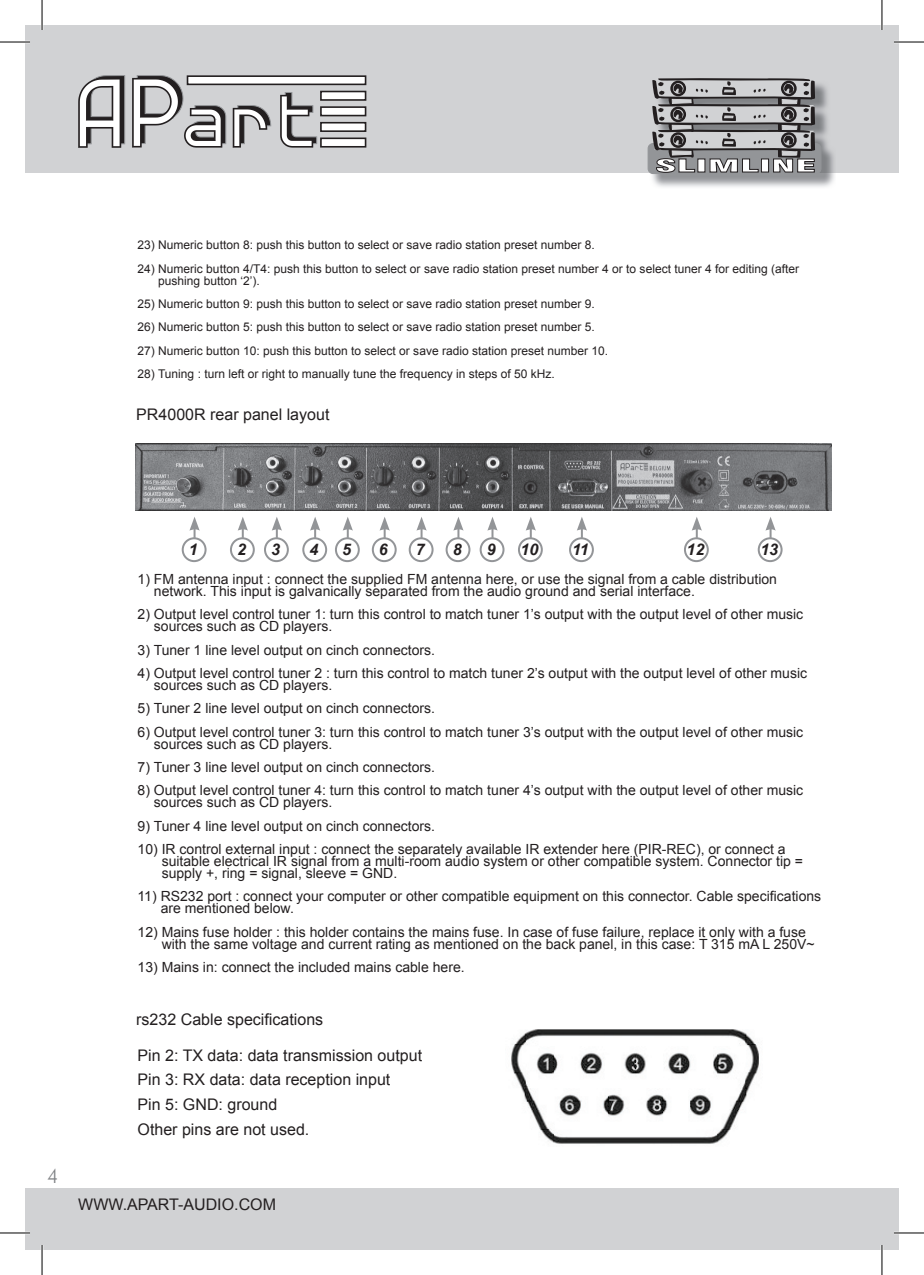
<style>
.page{position:relative;width:924px;height:1275px;background:#fff}
.page>*{position:absolute;margin:0;border:0;box-sizing:border-box;transform-origin:0 0}
.t1{font:300 20px "Futura BT";color:#808285}
.t2{font:900 condensed 17.4px "Swiss 721 BT";color:#fff;scale:2.35 1}
.t3{font:16px/24.8px "Arial";color:#231f20}
.t4{font:italic 700 16px "Arial";color:#231f20}
.t5{font:14px/12px "Arial";color:#231f20}
.t6{font:12px/12px "Arial";color:#231f20}
</style>
<div class="page">
<div style="left:25px;top:25px;width:856px;height:147px;background:#d1d2d4"></div>
<svg style="left:78px;top:75px;width:47px;height:73px"></svg>
<svg style="left:132px;top:75px;width:94px;height:73px"></svg>
<svg style="left:233px;top:105px;width:38px;height:43px"></svg>
<svg style="left:280px;top:92px;width:37px;height:56px"></svg>
<div style="left:187px;top:76px;width:178px;height:8px;background:#fff"></div>
<div style="left:187px;top:75px;width:179px;height:10px;border:2px solid #231f20"></div>
<div style="left:321px;top:91px;width:44px;height:9px;background:#fff"></div>
<div style="left:320px;top:91px;width:46px;height:10px;border:2px solid #231f20"></div>
<div style="left:321px;top:138px;width:44px;height:9px;background:#fff"></div>
<div style="left:320px;top:137px;width:46px;height:11px;border:2px solid #231f20"></div>
<div style="left:321px;top:107px;width:44px;height:9px;background:#fff"></div>
<div style="left:320px;top:106px;width:46px;height:10px;border:2px solid #231f20"></div>
<div style="left:321px;top:123px;width:44px;height:8px;background:#fff"></div>
<div style="left:320px;top:122px;width:46px;height:10px;border:2px solid #231f20"></div>
<div style="left:25px;top:1188px;width:856px;height:62px;background:#d1d2d4"></div>
<img style="left:652px;top:81px;width:183px;height:106px">
<div style="left:647px;top:143px;width:173px;height:31px;background:#939598;border-radius:5px"></div>
<div style="left:647px;top:143px;width:173px;height:31px;border:1px solid #939598;border-radius:5px"></div>
<svg style="left:652px;top:78px;width:162px;height:95px"></svg>
<div style="left:881px;top:25px;width:17px;height:147px;background:#d1d2d4"></div>
<div style="left:881px;top:1188px;width:17px;height:62px;background:#d1d2d4"></div>
<img style="left:135px;top:444px;width:695px;height:66px">
<div style="left:182px;top:537px;width:24px;height:25px;border:2px solid #939598;border-radius:50%"></div>
<svg style="left:189px;top:517px;width:10px;height:21px"></svg>
<div style="left:230px;top:537px;width:25px;height:25px;border:2px solid #939598;border-radius:50%"></div>
<svg style="left:237px;top:517px;width:11px;height:21px"></svg>
<div style="left:264px;top:537px;width:25px;height:25px;border:2px solid #939598;border-radius:50%"></div>
<svg style="left:272px;top:517px;width:10px;height:21px"></svg>
<div style="left:302px;top:537px;width:25px;height:25px;border:2px solid #939598;border-radius:50%"></div>
<svg style="left:310px;top:517px;width:10px;height:21px"></svg>
<div style="left:335px;top:537px;width:24px;height:25px;border:2px solid #939598;border-radius:50%"></div>
<svg style="left:342px;top:517px;width:11px;height:21px"></svg>
<div style="left:371px;top:537px;width:25px;height:25px;border:2px solid #939598;border-radius:50%"></div>
<svg style="left:379px;top:517px;width:10px;height:21px"></svg>
<div style="left:408px;top:537px;width:25px;height:25px;border:2px solid #939598;border-radius:50%"></div>
<svg style="left:416px;top:517px;width:10px;height:21px"></svg>
<div style="left:445px;top:537px;width:25px;height:25px;border:2px solid #939598;border-radius:50%"></div>
<svg style="left:453px;top:517px;width:10px;height:21px"></svg>
<img style="left:511px;top:1029px;width:248px;height:115px">
<div style="left:479px;top:537px;width:25px;height:25px;border:2px solid #939598;border-radius:50%"></div>
<svg style="left:487px;top:517px;width:10px;height:21px"></svg>
<div style="left:517px;top:537px;width:25px;height:25px;border:2px solid #939598;border-radius:50%"></div>
<svg style="left:525px;top:517px;width:10px;height:21px"></svg>
<div style="left:568px;top:537px;width:25px;height:25px;border:2px solid #939598;border-radius:50%"></div>
<svg style="left:577px;top:517px;width:9px;height:21px"></svg>
<div style="left:683px;top:537px;width:25px;height:25px;border:2px solid #939598;border-radius:50%"></div>
<svg style="left:691px;top:517px;width:10px;height:21px"></svg>
<div style="left:757px;top:537px;width:25px;height:25px;border:2px solid #939598;border-radius:50%"></div>
<svg style="left:765px;top:517px;width:10px;height:21px"></svg>
<hr style="left:0;top:41px;width:30px;height:2px;background:#fff">
<hr style="left:893px;top:41px;width:30px;height:2px;background:#fff">
<hr style="left:0;top:1231px;width:30px;height:3px;background:#fff">
<hr style="left:893px;top:1231px;width:30px;height:3px;background:#fff">
<hr style="left:41px;top:0;width:2px;height:30px;background:#fff">
<hr style="left:41px;top:1245px;width:2px;height:30px;background:#fff">
<hr style="left:880px;top:0;width:2px;height:30px;background:#fff">
<hr style="left:880px;top:1245px;width:2px;height:30px;background:#fff">
<hr style="left:0;top:42px;width:30px;height:1px;background:#000">
<hr style="left:893px;top:42px;width:30px;height:1px;background:#000">
<hr style="left:0;top:1232px;width:30px;height:1px;background:#000">
<hr style="left:893px;top:1232px;width:30px;height:1px;background:#000">
<hr style="left:42px;top:0;width:1px;height:30px;background:#000">
<hr style="left:42px;top:1245px;width:1px;height:30px;background:#000">
<hr style="left:881px;top:0;width:1px;height:30px;background:#000">
<hr style="left:881px;top:1245px;width:1px;height:30px;background:#000">
<p class="t2" style="left:654px;top:155px;width:70px">SLIMLINE</p>
<p class="t6" style="left:137px;top:239px;width:458px">23) Numeric button 8: push this button to select or save radio station preset number 8.</p>
<p class="t6" style="left:158px;top:262px;width:642px;text-indent:-21px">24) Numeric button 4/T4: push this button to select or save radio station preset number 4 or to select tuner 4 for editing (after pushing button ‘2’).</p>
<p class="t6" style="left:137px;top:298px;width:458px">25) Numeric button 9: push this button to select or save radio station preset number 9.</p>
<p class="t6" style="left:137px;top:321px;width:458px">26) Numeric button 5: push this button to select or save radio station preset number 5.</p>
<p class="t6" style="left:137px;top:344px;width:472px">27) Numeric button 10: push this button to select or save radio station preset number 10.</p>
<p class="t6" style="left:137px;top:368px;width:418px">28) Tuning : turn left or right to manually tune the frequency in steps of 50 kHz.</p>
<p class="t3" style="left:136px;top:401px;width:194px">PR4000R rear panel layout</p>
<h1 class="t1" style="left:47px;top:1164px;width:13px">4</h1>
<p class="t4" style="left:189px;top:540px;width:10px">1</p>
<p class="t4" style="left:237px;top:540px;width:10px">2</p>
<p class="t4" style="left:271px;top:540px;width:10px">3</p>
<p class="t4" style="left:309px;top:540px;width:10px">4</p>
<p class="t4" style="left:342px;top:540px;width:10px">5</p>
<p class="t4" style="left:379px;top:540px;width:10px">6</p>
<p class="t4" style="left:415px;top:540px;width:10px">7</p>
<p class="t4" style="left:452px;top:540px;width:10px">8</p>
<p class="t5" style="left:154px;top:573px;width:624px;text-indent:-16px">1) FM antenna input : connect the supplied FM antenna here, or use the signal from a cable distribution network. This input is galvanically separated from the audio ground and serial interface.</p>
<p class="t5" style="left:154px;top:608px;width:650px;text-indent:-16px">2) Output level control tuner 1: turn this control to match tuner 1’s output with the output level of other music sources such as CD players.</p>
<p class="t5" style="left:137px;top:643px;width:299px">3) Tuner 1 line level output on cinch connectors.</p>
<p class="t5" style="left:154px;top:667px;width:654px;text-indent:-16px">4) Output level control tuner 2 : turn this control to match tuner 2’s output with the output level of other music sources such as CD players.</p>
<p class="t5" style="left:137px;top:702px;width:299px">5) Tuner 2 line level output on cinch connectors.</p>
<p class="t5" style="left:154px;top:725px;width:650px;text-indent:-16px">6) Output level control tuner 3: turn this control to match tuner 3’s output with the output level of other music sources such as CD players.</p>
<p class="t5" style="left:137px;top:761px;width:299px">7) Tuner 3 line level output on cinch connectors.</p>
<p class="t5" style="left:154px;top:784px;width:650px;text-indent:-16px">8) Output level control tuner 4: turn this control to match tuner 4’s output with the output level of other music sources such as CD players.</p>
<p class="t5" style="left:137px;top:819px;width:299px">9) Tuner 4 line level output on cinch connectors.</p>
<p class="t5" style="left:162px;top:843px;width:642px;text-indent:-24px">10) IR control external input : connect the separately available IR extender here (PIR-REC), or connect a suitable electrical IR signal from a multi-room audio system or other compatible system. Connector tip = supply +, ring = signal, sleeve = GND.</p>
<p class="t5" style="left:161px;top:890px;width:661px;text-indent:-23px">11) RS232 port : connect your computer or other compatible equipment on this connector. Cable specifications are mentioned below.</p>
<p class="t5" style="left:162px;top:925px;width:654px;text-indent:-24px">12) Mains fuse holder : this holder contains the mains fuse. In case of fuse failure, replace it only with a fuse with the same voltage and current rating as mentioned on the back panel, in this case: T 315 mA L 250V~</p>
<p class="t5" style="left:137px;top:961px;width:328px">13) Mains in: connect the included mains cable here.</p>
<p class="t4" style="left:486px;top:540px;width:10px">9</p>
<p class="t4" style="left:520px;top:540px;width:19px">10</p>
<p class="t4" style="left:572px;top:540px;width:18px">11</p>
<p class="t4" style="left:686px;top:540px;width:19px">12</p>
<p class="t4" style="left:760px;top:540px;width:19px">13</p>
<p class="t3" style="left:136px;top:1007px;width:188px">rs232 Cable specifications</p>
<p class="t3" style="left:137px;top:1042px;width:286px">Pin 2: TX data: data transmission output<br>Pin 3: RX data: data reception input<br>Pin 5: GND: ground<br>Other pins are not used.</p>
<p class="t3" style="left:78px;top:1191px;width:199px">WWW.APART-AUDIO.COM</p>
</div>
